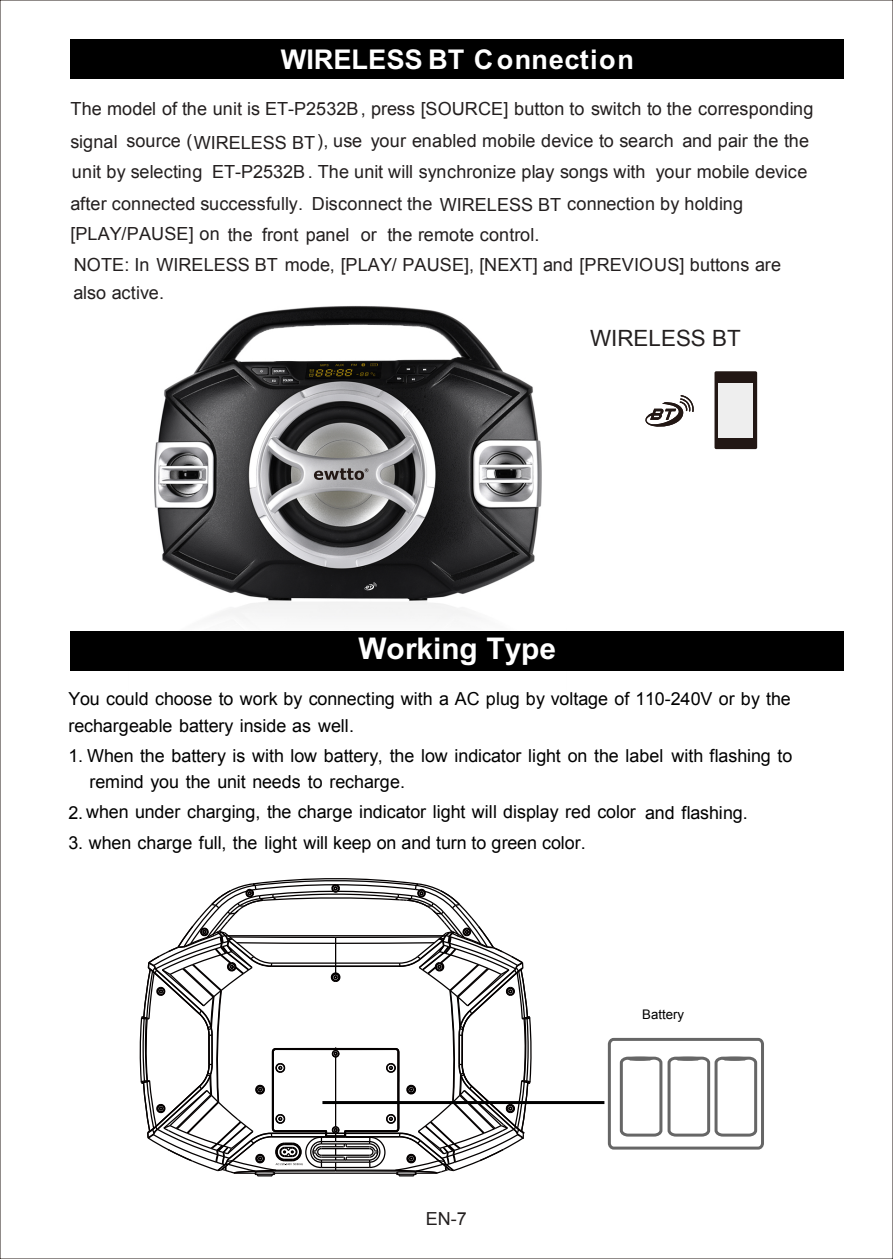
<style>
.page{position:relative;width:893px;height:1259px;background:#fff}
.page>*{position:absolute;margin:0;border:0;box-sizing:border-box;transform-origin:0 0}
.t1{font:700 30px "Arial";color:#fff}
.t2{font:700 27.3px "Arial";letter-spacing:.005em;color:#fff}
.t3{font:22.5px "Arial";color:#231f1f}
.t4{font:18px/31.2px "Arial";letter-spacing:.005em;color:#231f1f}
.t5{font:18px/27px "Arial";letter-spacing:-.005em;color:#000}
.t6{font:13.2px "Arial";color:#000}
</style>
<div class="page">
<img style="left:129px;top:306px;width:437px;height:326px">
<svg style="left:314px;top:468px;width:54px;height:12px"></svg>
<svg style="left:363px;top:582px;width:14px;height:9px"></svg>
<div style="left:71px;top:39px;width:773px;height:39px;background:#000"></div>
<div style="left:71px;top:632px;width:773px;height:39px;background:#000"></div>
<svg style="left:140px;top:878px;width:392px;height:298px"></svg>
<div style="left:608px;top:1038px;width:156px;height:111px;border:3px solid #666;border-radius:5px"></div>
<svg style="left:619px;top:1056px;width:139px;height:81px"></svg>
<hr style="left:322px;top:1101px;width:282px;height:3px;background:#000">
<div style="left:714px;top:371px;width:43px;height:78px;background:#221714;border-radius:2px"></div>
<div style="left:718px;top:384px;width:35px;height:54px;background:#eee"></div>
<svg style="left:645px;top:395px;width:49px;height:32px"></svg>
<h2 class="t2" style="left:281px;top:43px;width:355px">WIRELESS BT C onnection</h2>
<p class="t4" style="left:71px;top:93px;width:744px">The model of the unit is ET-P2532B, press [SOURCE] button to switch to the corresponding signal source (</p>
<p class="t4" style="left:71px;top:125px;width:740px;text-indent:247px">), use your enabled mobile device to search and pair the the unit by selecting ET-P2532B. The unit will synchronize play songs with your mobile device after connected successfully. Disconnect the WIRELESS BT connection by holding [PLAY/PAUSE] on the front panel or the remote control.<br>NOTE: In WIRELESS BT mode, [PLAY/ PAUSE], [NEXT] and [PREVIOUS] buttons are</p>
<p class="t4" style="left:73px;top:277px;width:92px">also active.</p>
<p class="t4" style="left:194px;top:127px;width:123px">WIRELESS BT</p>
<p class="t3" style="left:590px;top:324px;width:152px">WIRELESS BT</p>
<h1 class="t1" style="left:358px;top:630px;width:199px">Working Type</h1>
<p class="t5" style="left:68px;top:685px;width:724px">You could choose to work by connecting with a AC plug by voltage of 110-240V or by the rechargeable battery inside as well.</p>
<p class="t5" style="left:89px;top:742px;width:705px;text-indent:-21px">1. When the battery is with low battery, the low indicator light on the label with flashing to remind you the unit needs to recharge.</p>
<p class="t5" style="left:68px;top:798px;width:681px">2. when under charging, the charge indicator light will display red color and flashing.</p>
<p class="t5" style="left:68px;top:829px;width:519px">3. when charge full, the light will keep on and turn to green color.</p>
<p class="t4" style="left:426px;top:1203px;width:43px">EN-7</p>
<p class="t6" style="left:642px;top:1005px;width:43px">Battery</p>
</div>
